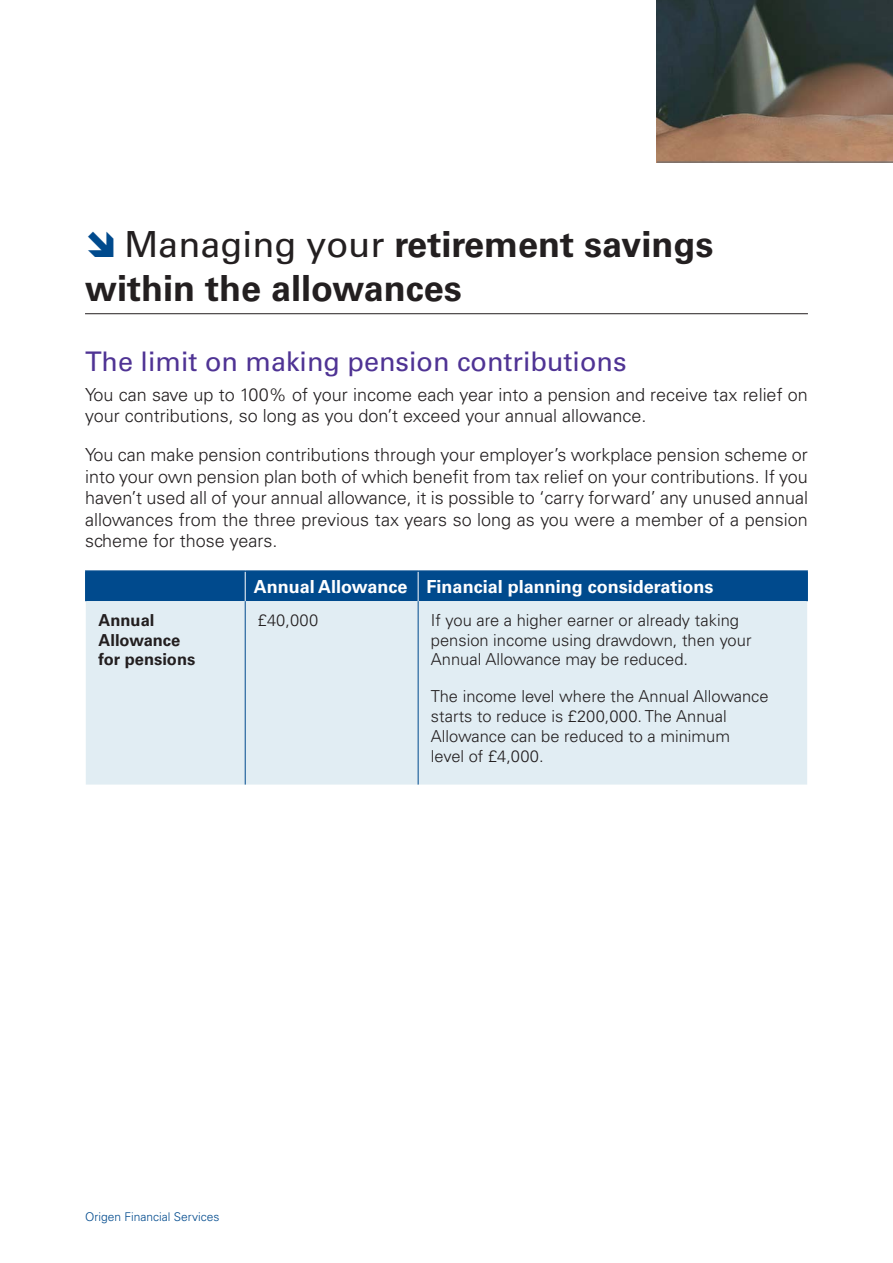
<style>
.page{position:relative;width:893px;height:1263px;background:#fff}
.page>*{position:absolute;margin:0;border:0;box-sizing:border-box;transform-origin:0 0}
.Heading{font:700 36px/43.2px "Univers LT Std";color:#231f20}
.Subheading_Lvl1{font:27px "Univers LT Std";color:#4f3394}
.Body_copy{font:300 18px/21.6px "Univers LT Std";color:#231f20}
.Body_copy-2{font:700 18px "Univers LT Std";color:#fff}
.Body_copy-3{font:300 16.5px/19.8px "Univers LT Std";color:#231f20}
.Body_copy-4{font:700 16.5px/19.8px "Univers LT Std";color:#231f20}
.t1{font:300 12px "Univers LT Std";color:#004a8d}
.s1{font-weight:400}
</style>
<div class="page">
<hr style="left:85px;top:313px;width:723px;height:1px;background:#231f20">
<div style="left:86px;top:601px;width:721px;height:183px;background:#e1edf3"></div>
<hr style="left:85px;top:570px;width:160px;height:2px;background:#004a8d">
<hr style="left:85px;top:572px;width:2px;height:29px;background:#004a8d">
<hr style="left:245px;top:570px;width:173px;height:2px;background:#004a8d">
<hr style="left:418px;top:570px;width:390px;height:2px;background:#004a8d">
<hr style="left:806px;top:572px;width:2px;height:29px;background:#004a8d">
<div style="left:87px;top:571px;width:719px;height:30px;background:#004a8d"></div>
<hr style="left:245px;top:601px;width:1px;height:183px;background:#004a8d">
<hr style="left:418px;top:601px;width:1px;height:183px;background:#004a8d">
<img style="left:657px;top:0;width:236px;height:162px">
<hr style="left:657px;top:162px;width:236px;height:1px;background:#6c6d70">
<p class="Heading" style="left:85px;top:223px;width:630px;text-indent:39px"><span class="s1">Managing your</span> retirement savings within the allowances</p>
<p class="Subheading_Lvl1" style="left:85px;top:345px;width:543px">The limit on making pension contributions</p>
<p class="Body_copy" style="left:85px;top:384px;width:724px">You can save up to 100% of your income each year into a pension and receive tax relief on your contributions, so long as you don’t exceed your annual allowance.</p>
<p class="Body_copy" style="left:85px;top:444px;width:724px;text-align:justify">You can make pension contributions through your employer’s workplace pension scheme or into your own pension plan both of which benefit from tax relief on your contributions. If you haven’t used all of your annual allowance, it is possible to ‘carry forward’ any unused annual allowances from the three previous tax years so long as you were a member of a pension scheme for those years.</p>
<p class="Body_copy-2" style="left:254px;top:576px;width:155px">Annual Allowance</p>
<p class="Body_copy-2" style="left:427px;top:576px;width:288px">Financial planning considerations</p>
<p class="Body_copy-4" style="left:99px;top:610px;width:98px">Annual<br>Allowance for pensions</p>
<p class="Body_copy-3" style="left:258px;top:610px;width:62px">£40,000</p>
<p class="Body_copy-3" style="left:431px;top:610px;width:322px">If you are a higher earner or already taking pension income using drawdown, then your<br>Annual Allowance may be reduced.</p>
<p class="Body_copy-3" style="left:431px;top:686px;width:339px">The income level where the Annual Allowance starts to reduce is £200,000. The Annual Allowance can be reduced to a minimum<br>level of £4,000.</p>
<p class="t1" style="left:85px;top:1209px;width:136px">Origen Financial Services</p>
</div>
